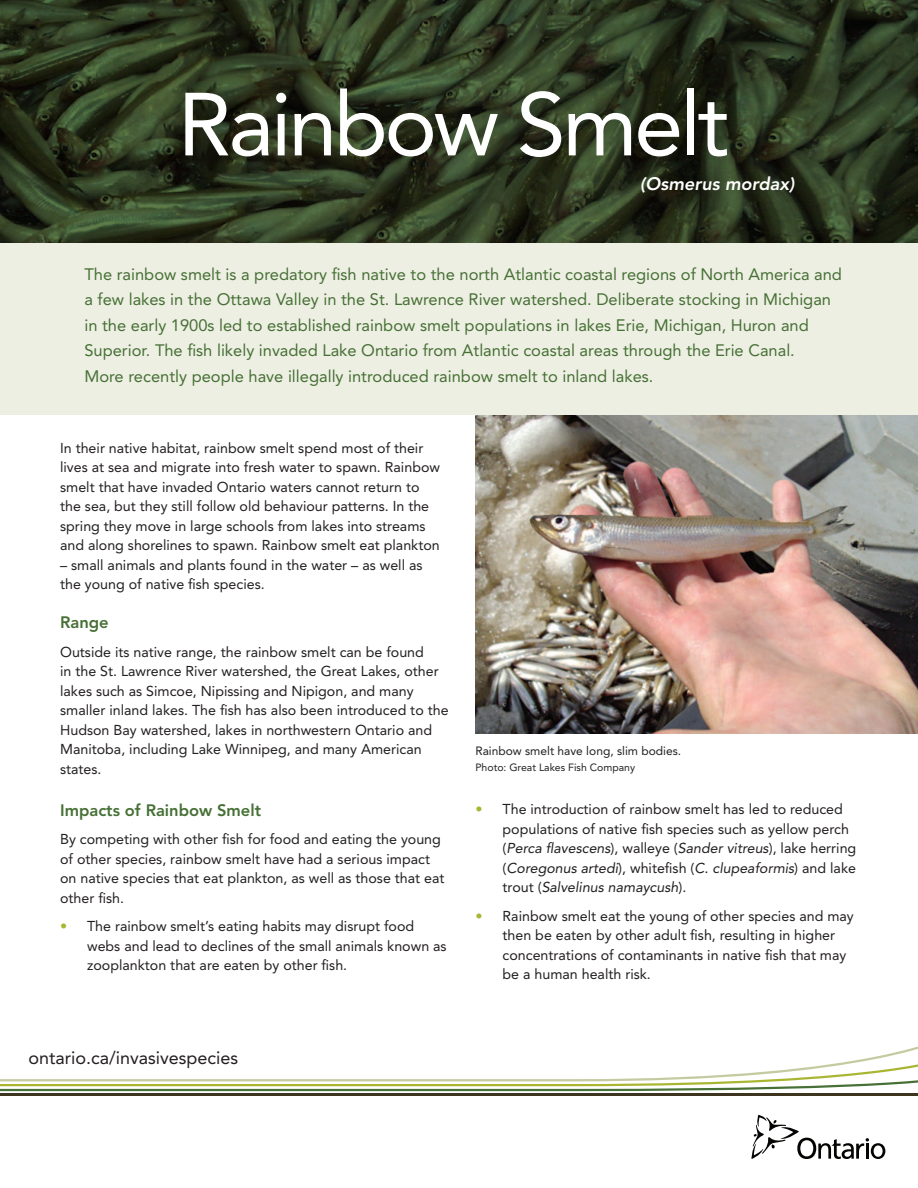
<style>
.page{position:relative;width:918px;height:1188px;background:#fff}
.page>*{position:absolute;margin:0;border:0;box-sizing:border-box;transform-origin:0 0}
.t1{font:88.5px "Avenir LT Std";letter-spacing:-.04em;color:#fff}
.t2{font:18px "Avenir LT Std";color:#231f20}
.t3{font:italic 800 18px "Avenir LT Std";color:#fff}
.t4{font:16.5px/25.5px "Avenir LT Std";color:#467035}
.t5{font:800 16.5px "Avenir LT Std";color:#467035}
.t6{font:14.25px/19.5px "Avenir LT Std";color:#231f20}
.t7{font:12px "Avenir LT Std";color:#231f20}
.t8{font:10.5px "Avenir LT Std";color:#231f20}
.s1{color:#a9b632}
.s2{font-style:italic}
</style>
<div class="page">
<div style="left:0;top:243px;width:918px;height:172px;background:#eeefe3"></div>
<svg style="left:0;top:0;width:918px;height:243px;background:#2b3620"></svg>
<svg style="left:752px;top:1115px;width:133px;height:44px"></svg>
<hr style="left:0;top:1094px;width:918px;height:2px;background:#3d351f">
<svg style="left:0;top:1046px;width:918px;height:45px"></svg>
<img style="left:475px;top:415px;width:442px;height:318px">
<p class="t1" style="left:178px;top:73px;width:553px">Rainbow Smelt</p>
<p class="t3" style="left:640px;top:173px;width:156px">(Osmerus mordax)</p>
<p class="t4" style="left:84px;top:261px;width:759px">The rainbow smelt is a predatory fish native to the north Atlantic coastal regions of North America and a few lakes in the Ottawa Valley in the St. Lawrence River watershed. Deliberate stocking in Michigan in the early 1900s led to established rainbow smelt populations in lakes Erie, Michigan, Huron and Superior. The fish likely invaded Lake Ontario from Atlantic coastal areas through the Erie Canal.</p>
<p class="t4" style="left:84px;top:363px;width:571px">More recently people have illegally introduced rainbow smelt to inland lakes.</p>
<p class="t6" style="left:60px;top:438px;width:381px">In their native habitat, rainbow smelt spend most of their lives at sea and migrate into fresh water to spawn. Rainbow smelt that have invaded Ontario waters cannot return to the sea, but they still follow old behaviour patterns. In the spring they move in large schools from lakes into streams and along shorelines to spawn. Rainbow smelt eat plankton</p>
<p class="t6" style="left:60px;top:555px;width:364px">– small animals and plants found in the water – as well as</p>
<p class="t6" style="left:60px;top:575px;width:206px">the young of native fish species.</p>
<p class="t5" style="left:60px;top:613px;width:50px">Range</p>
<p class="t6" style="left:60px;top:642px;width:390px">Outside its native range, the rainbow smelt can be found<br>in the St. Lawrence River watershed, the Great Lakes, other lakes such as Simcoe, Nipissing and Nipigon, and many smaller inland lakes. The fish has also been introduced to the Hudson Bay watershed, lakes in northwestern Ontario and Manitoba, including Lake Winnipeg, and many American states.</p>
<p class="t5" style="left:60px;top:800px;width:203px">Impacts of Rainbow Smelt</p>
<p class="t6" style="left:60px;top:830px;width:386px">By competing with other fish for food and eating the young of other species, rainbow smelt have had a serious impact on native species that eat plankton, as well as those that eat other fish.</p>
<p class="t6" style="left:87px;top:917px;width:361px;text-indent:-27px"><span class="s1">•</span> The rainbow smelt’s eating habits may disrupt food webs and lead to declines of the small animals known as zooplankton that are eaten by other fish.</p>
<p class="t2" style="left:28px;top:1047px;width:211px">ontario.ca/invasivespecies</p>
<p class="t7" style="left:475px;top:743px;width:207px">Rainbow smelt have long, slim bodies.</p>
<p class="t8" style="left:475px;top:761px;width:161px">Photo: Great Lakes Fish Company</p>
<p class="t6" style="left:503px;top:800px;width:355px;text-indent:-27px"><span class="s1">•</span> The introduction of rainbow smelt has led to reduced populations of native fish species such as yellow perch (<span class="s2">Perca flavescens</span>), walleye (<span class="s2">Sander vitreus</span>), lake herring (<span class="s2">Coregonus artedi</span>), whitefish (<span class="s2">C. clupeaformis</span>) and lake trout (<span class="s2">Salvelinus namaycush</span>).</p>
<p class="t6" style="left:503px;top:906px;width:353px;text-indent:-27px"><span class="s1">•</span> Rainbow smelt eat the young of other species and may then be eaten by other adult fish, resulting in higher concentrations of contaminants in native fish that may be a human health risk.</p>
</div>
